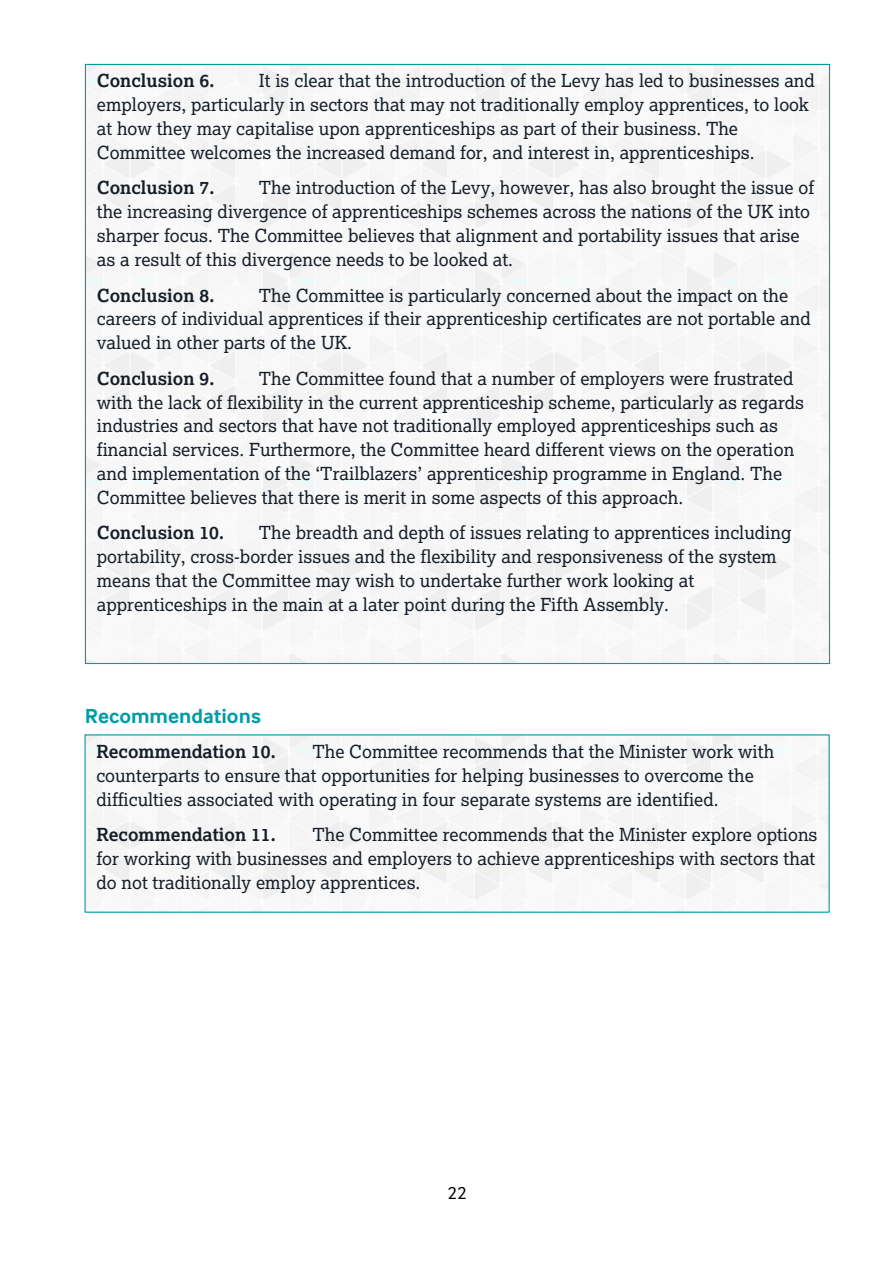
<style>
.page{position:relative;width:893px;height:1263px;background:#fff}
.page>*{position:absolute;margin:0;border:0;box-sizing:border-box;transform-origin:0 0}
.t1{font:700 21px "Cynulliad Sans";color:#009ca6}
.t2{font:18px/23.7px "Cynulliad Serif";color:#151e28}
.t3{font:700 18px "Cynulliad Serif";color:#151e28}
.t4{font:18px "Cynulliad Sans";color:#000}
</style>
<div class="page">
<div style="left:85px;top:735px;width:744px;height:177px;background:#f7f7f7"></div>
<div style="left:85px;top:64px;width:745px;height:599px;background:#f7f7f7"></div>
<p class="t2" style="left:97px;top:69px;width:720px;text-indent:162px">It is clear that the introduction of the Levy has led to businesses and employers, particularly in sectors that may not traditionally employ apprentices, to look at how they may capitalise upon apprenticeships as part of their business. The Committee welcomes the increased demand for, and interest in, apprenticeships.</p>
<p class="t3" style="left:97px;top:177px;width:119px">Conclusion 7.</p>
<p class="t3" style="left:97px;top:70px;width:119px">Conclusion 6.</p>
<p class="t2" style="left:97px;top:176px;width:719px;text-indent:162px">The introduction of the Levy, however, has also brought the issue of the increasing divergence of apprenticeships schemes across the nations of the UK into sharper focus. The Committee believes that alignment and portability issues that arise as a result of this divergence needs to be looked at.</p>
<p class="t3" style="left:97px;top:284px;width:119px">Conclusion 8.</p>
<p class="t2" style="left:97px;top:283px;width:715px;text-indent:162px">The Committee is particularly concerned about the impact on the careers of individual apprentices if their apprenticeship certificates are not portable and valued in other parts of the UK.</p>
<p class="t3" style="left:97px;top:368px;width:119px">Conclusion 9.</p>
<p class="t2" style="left:97px;top:366px;width:709px;text-indent:162px">The Committee found that a number of employers were frustrated with the lack of flexibility in the current apprenticeship scheme, particularly as regards industries and sectors that have not traditionally employed apprenticeships such as financial services. Furthermore, the Committee heard different views on the operation and implementation of the ‘Trailblazers’ apprenticeship programme in England. The Committee believes that there is merit in some aspects of this approach.</p>
<p class="t3" style="left:97px;top:522px;width:129px">Conclusion 10.</p>
<p class="t2" style="left:97px;top:520px;width:696px;text-indent:162px">The breadth and depth of issues relating to apprentices including portability, cross-border issues and the flexibility and responsiveness of the system means that the Committee may wish to undertake further work looking at apprenticeships in the main at a later point during the Fifth Assembly.</p>
<p class="t1" style="left:85px;top:703px;width:178px">Recommendations</p>
<p class="t3" style="left:96px;top:741px;width:181px">Recommendation 10.</p>
<p class="t2" style="left:96px;top:739px;width:679px;text-indent:216px">The Committee recommends that the Minister work with counterparts to ensure that opportunities for helping businesses to overcome the difficulties associated with operating in four separate systems are identified.</p>
<p class="t3" style="left:96px;top:824px;width:181px">Recommendation 11.</p>
<p class="t2" style="left:96px;top:822px;width:723px;text-indent:216px">The Committee recommends that the Minister explore options for working with businesses and employers to achieve apprenticeships with sectors that do not traditionally employ apprentices.</p>
<p class="t4" style="left:447px;top:1182px;width:21px">22</p>
</div>
